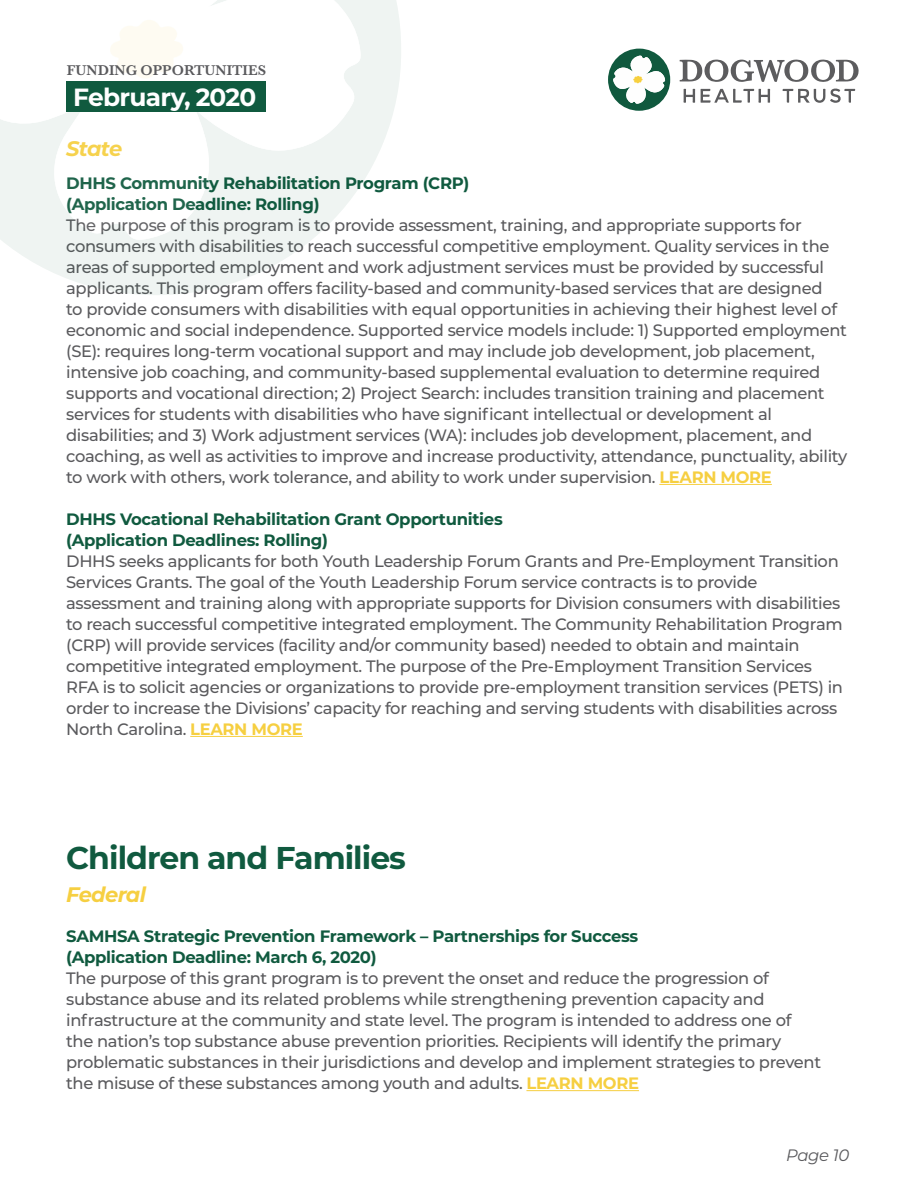
<style>
.page{position:relative;width:918px;height:1188px;background:#fff}
.page>*{position:absolute;margin:0;border:0;box-sizing:border-box;transform-origin:0 0}
.t1{font:700 31.5px "Montserrat";letter-spacing:-.03em;color:#105a3f}
.t2{font:700 24.9px "Montserrat";letter-spacing:-.03em;color:#fff}
.t3{font:italic 700 21px "Montserrat";letter-spacing:-.03em;color:#f6cf41}
.t4{font:500 16.5px/21px "Montserrat";letter-spacing:-.02em;color:#5a5a5d}
.t5{font:700 16.5px/21px "Montserrat";letter-spacing:-.02em;color:#105a3f}
.t6{font:italic 16.5px "Montserrat";letter-spacing:-.02em;color:#5a5a5d}
.t7{font:600 14.7px "Baskerville";color:#5a5a5d}
.s1{font-weight:700;color:#f6cf41}
</style>
<div class="page">
<svg style="left:679px;top:59px;width:180px;height:44px"></svg>
<svg style="left:608px;top:48px;width:62px;height:63px"></svg>
<hr style="left:659px;top:484px;width:113px;height:1px;background:#f6cf41">
<hr style="left:190px;top:736px;width:113px;height:1px;background:#f6cf41">
<hr style="left:526px;top:1090px;width:113px;height:1px;background:#f6cf41">
<svg style="left:3px;top:0;width:398px;height:295px;fill:#eff4f2"></svg>
<svg style="left:0;top:0;width:361px;height:241px"></svg>
<svg style="left:110px;top:18px;width:73px;height:63px"></svg>
<div style="left:66px;top:81px;width:200px;height:31px;background:#105a3f"></div>
<p class="t7" style="left:67px;top:60px;width:201px">FUNDING OPPORTUNITIES</p>
<h2 class="t2" style="left:73px;top:79px;width:185px">February, 2020</h2>
<p class="t3" style="left:66px;top:134px;width:58px">State</p>
<p class="t5" style="left:66px;top:172px;width:405px">DHHS Community Rehabilitation Program (CRP) (Application Deadline: Rolling)</p>
<p class="t4" style="left:66px;top:214px;width:783px">The purpose of this program is to provide assessment, training, and appropriate supports for consumers with disabilities to reach successful competitive employment. Quality services in the areas of supported employment and work adjustment services must be provided by successful applicants. This program offers facility-based and community-based services that are designed<br>to provide consumers with disabilities with equal opportunities in achieving their highest level of economic and social independence. Supported service models include: 1) Supported employment (SE): requires long-term vocational support and may include job development, job placement, intensive job coaching, and community-based supplemental evaluation to determine required supports and vocational direction; 2) Project Search: includes transition training and placement services for students with disabilities who have significant intellectual or development al disabilities; and 3) Work adjustment services (WA): includes job development, placement, and coaching, as well as activities to improve and increase productivity, attendance, punctuality, ability to work with others, work tolerance, and ability to work under supervision. <span class="s1">LEARN MORE</span></p>
<p class="t5" style="left:66px;top:508px;width:438px">DHHS Vocational Rehabilitation Grant Opportunities (Application Deadlines: Rolling)</p>
<p class="t4" style="left:66px;top:550px;width:778px">DHHS seeks applicants for both Youth Leadership Forum Grants and Pre-Employment Transition Services Grants. The goal of the Youth Leadership Forum service contracts is to provide assessment and training along with appropriate supports for Division consumers with disabilities to reach successful competitive integrated employment. The Community Rehabilitation Program (CRP) will provide services (facility and/or community based) needed to obtain and maintain competitive integrated employment. The purpose of the Pre-Employment Transition Services RFA is to solicit agencies or organizations to provide pre-employment transition services (PETS) in order to increase the Divisions’ capacity for reaching and serving students with disabilities across North Carolina. <span class="s1">LEARN MORE</span></p>
<h1 class="t1" style="left:66px;top:835px;width:341px">Children and Families</h1>
<p class="t3" style="left:66px;top:880px;width:81px">Federal</p>
<p class="t5" style="left:66px;top:925px;width:574px">SAMHSA Strategic Prevention Framework – Partnerships for Success (Application Deadline: March 6, 2020)</p>
<p class="t4" style="left:66px;top:967px;width:757px">The purpose of this grant program is to prevent the onset and reduce the progression of substance abuse and its related problems while strengthening prevention capacity and infrastructure at the community and state level. The program is intended to address one of the nation’s top substance abuse prevention priorities. Recipients will identify the primary problematic substances in their jurisdictions and develop and implement strategies to prevent the misuse of these substances among youth and adults. <span class="s1">LEARN MORE</span></p>
<p class="t6" style="left:786px;top:1144px;width:65px">Page 10</p>
</div>
